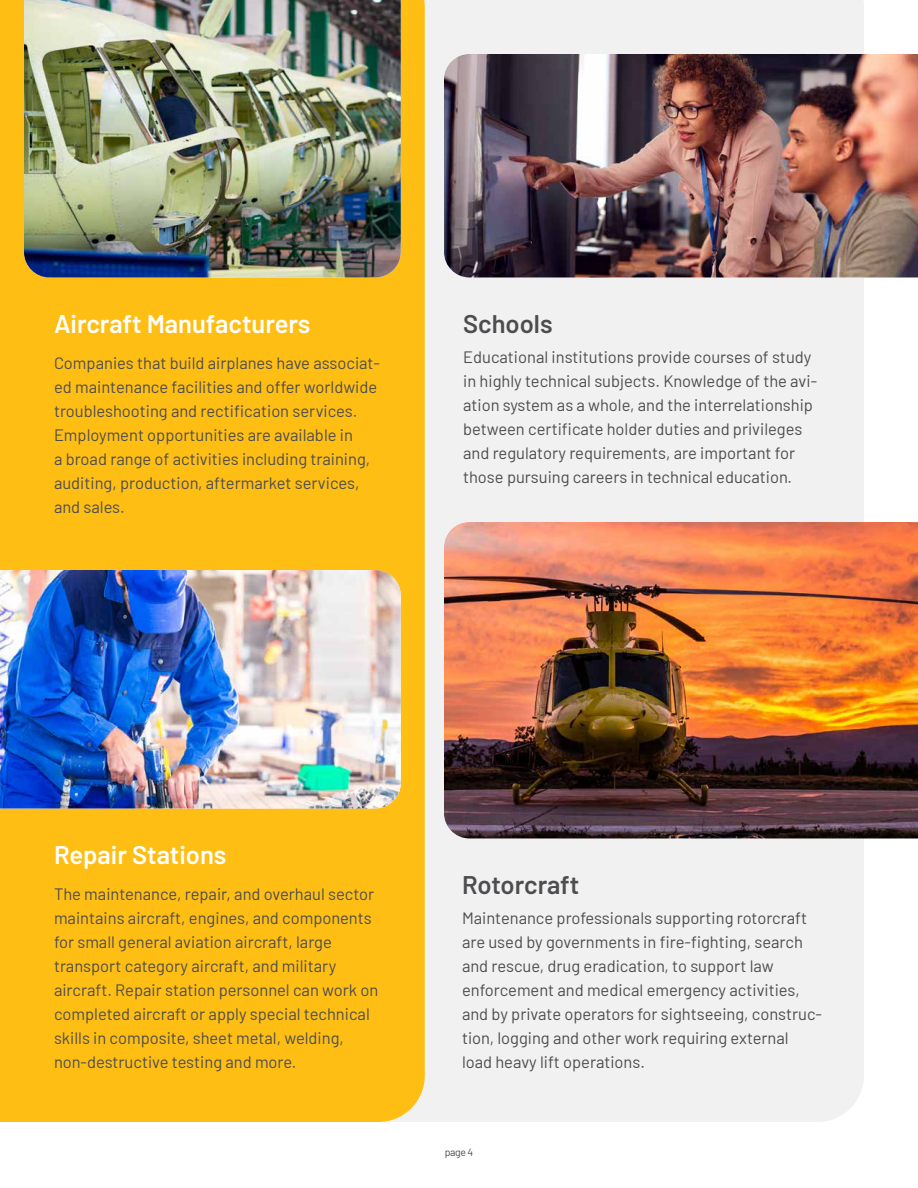
<style>
.page{position:relative;width:918px;height:1188px;background:#fff}
.page>*{position:absolute;margin:0;border:0;box-sizing:border-box;transform-origin:0 0}
.t1{font:600 25.5px "Barlow";color:#fff}
.t2{font:600 25.5px "Barlow";color:#4d4d4f}
.t3{font:16.5px/24px "Barlow";color:#4d4d4f}
.t4{font:10.5px "Barlow";color:#4d4d4f}
</style>
<div class="page">
<div style="left:425px;top:0;width:439px;height:1122px;background:#f1f1f2"></div>
<img style="left:444px;top:54px;width:474px;height:224px">
<img style="left:444px;top:522px;width:474px;height:316px">
<div style="left:0;top:0;width:425px;height:1122px;background:#febe14"></div>
<img style="left:24px;top:0;width:377px;height:278px">
<img style="left:0;top:570px;width:401px;height:238px">
<h1 class="t1" style="left:54px;top:305px;width:258px">Aircraft Manufacturers</h1>
<p class="t3" style="left:54px;top:350px;width:327px">Companies that build airplanes have associat&shy;ed maintenance facilities and offer worldwide troubleshooting and rectification services.<br>Employment opportunities are available in<br>a broad range of activities including training, auditing, production, aftermarket services, and sales.</p>
<h1 class="t2" style="left:463px;top:305px;width:91px">Schools</h1>
<p class="t3" style="left:463px;top:344px;width:355px">Educational institutions provide courses of study in highly technical subjects. Knowledge of the avi&shy;ation system as a whole, and the interrelationship between certificate holder duties and privileges and regulatory requirements, are important for those pursuing careers in technical education.</p>
<h1 class="t1" style="left:54px;top:836px;width:174px">Repair Stations</h1>
<p class="t3" style="left:54px;top:881px;width:326px">The maintenance, repair, and overhaul sector maintains aircraft, engines, and components for small general aviation aircraft, large transport category aircraft, and military aircraft. Repair station personnel can work on completed aircraft or apply special technical skills in composite, sheet metal, welding, non-destructive testing and more.</p>
<h1 class="t2" style="left:462px;top:866px;width:119px">Rotorcraft</h1>
<p class="t3" style="left:462px;top:905px;width:362px">Maintenance professionals supporting rotorcraft are used by governments in fire-fighting, search and rescue, drug eradication, to support law enforcement and medical emergency activities, and by private operators for sightseeing, construc&shy;tion, logging and other work requiring external load heavy lift operations.</p>
<p class="t4" style="left:445px;top:1145px;width:30px">page 4</p>
</div>
